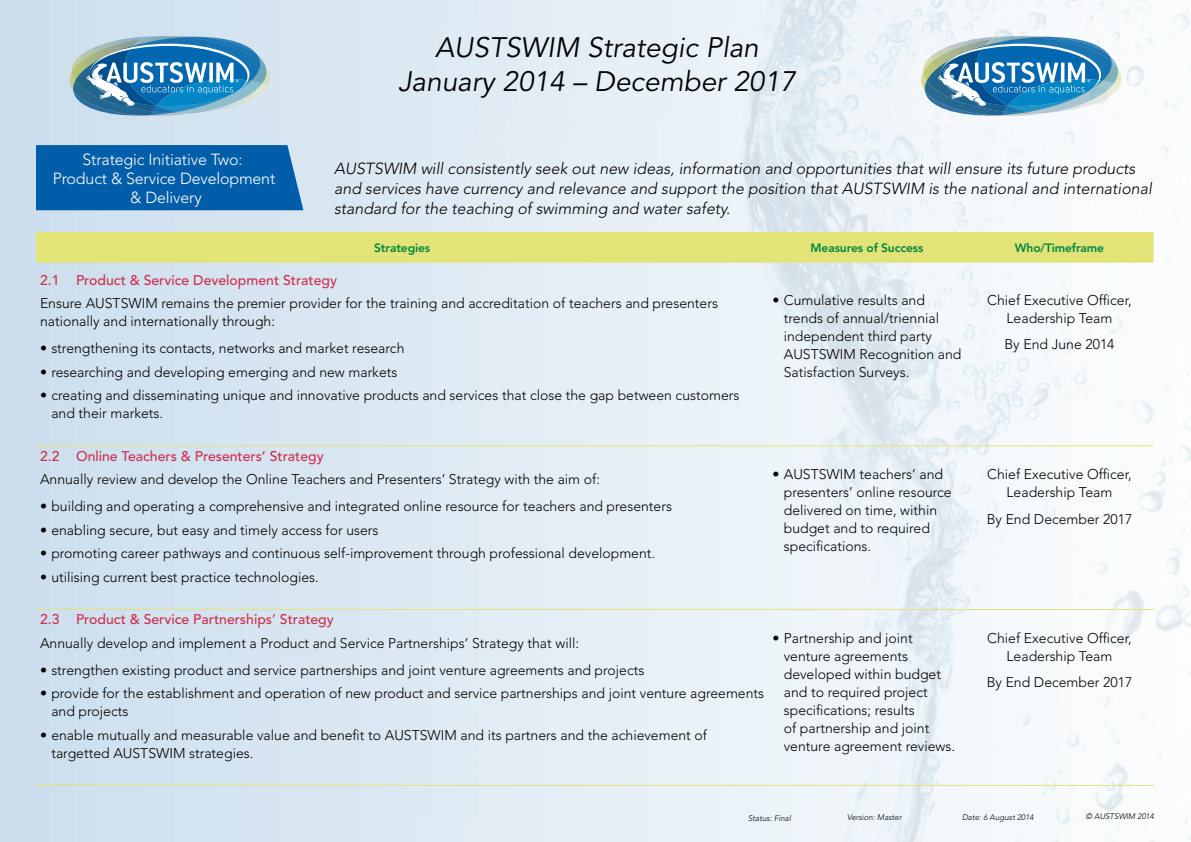
<style>
.page{position:relative;width:1191px;height:842px;background:#d4e3f0}
.page>*{position:absolute;margin:0;border:0;box-sizing:border-box;transform-origin:0 0}
.t1{font:italic 28px/33.6px "Avenir";color:#000;text-align:center}
.t2{font:italic 300 16px/20px "Avenir";color:#000}
.t3{font:300 16px/19.2px "Avenir";letter-spacing:-.01em;color:#fff;text-align:center}
.t4{font:300 14px/18px "Avenir";color:#000}
.t5{font:500 14px "Avenir";color:#ce2f4d}
.t6{font:800 12px "Avenir";letter-spacing:-.01em;color:#00853f}
.t7{font:italic 300 8px "Avenir";color:#000}
</style>
<div class="page">
<img style="left:419px;top:0;width:772px;height:842px">
<svg style="left:70px;top:36px;width:200px;height:80px"></svg>
<svg style="left:921px;top:36px;width:200px;height:80px;background:#6ea6c7"></svg>
<div style="left:36px;top:145px;width:267px;height:65px;background:#005daa"></div>
<div style="left:36px;top:232px;width:1117px;height:31px;background:#e2e477"></div>
<hr style="left:36px;top:446px;width:732px;height:1px;background:#e2e477">
<hr style="left:768px;top:446px;width:197px;height:1px;background:#e2e477">
<hr style="left:965px;top:446px;width:188px;height:1px;background:#e2e477">
<hr style="left:36px;top:609px;width:732px;height:1px;background:#e2e477">
<hr style="left:768px;top:609px;width:197px;height:1px;background:#e2e477">
<hr style="left:965px;top:609px;width:188px;height:1px;background:#e2e477">
<hr style="left:36px;top:785px;width:732px;height:1px;background:#e2e477">
<hr style="left:768px;top:785px;width:197px;height:1px;background:#e2e477">
<hr style="left:965px;top:785px;width:188px;height:1px;background:#e2e477">
<p class="t3" style="left:53px;top:149px;width:224px">Strategic Initiative Two:<br>Product &amp; Service Development &amp; Delivery</p>
<h1 class="t1" style="left:398px;top:32px;width:399px">AUSTSWIM Strategic Plan<br>January 2014 – December 2017</h1>
<p class="t2" style="left:334px;top:159px;width:819px">AUSTSWIM will consistently seek out new ideas, information and opportunities that will ensure its future products and services have currency and relevance and support the position that AUSTSWIM is the national and international standard for the teaching of swimming and water safety.</p>
<p class="t6" style="left:374px;top:241px;width:58px">Strategies</p>
<p class="t6" style="left:810px;top:241px;width:114px">Measures of Success</p>
<p class="t6" style="left:1015px;top:241px;width:91px">Who/Timeframe</p>
<p class="t5" style="left:40px;top:272px;width:298px">2.1 Product &amp; Service Development Strategy</p>
<p class="t4" style="left:40px;top:295px;width:679px">Ensure AUSTSWIM remains the premier provider for the training and accreditation of teachers and presenters nationally and internationally through:</p>
<p class="t4" style="left:40px;top:339px;width:366px">• strengthening its contacts, networks and market research</p>
<p class="t4" style="left:40px;top:363px;width:359px">• researching and developing emerging and new markets</p>
<p class="t4" style="left:51px;top:386px;width:689px;text-indent:-11px">• creating and disseminating unique and innovative products and services that close the gap between customers and their markets.</p>
<p class="t4" style="left:784px;top:291px;width:179px;text-indent:-11px">• Cumulative results and trends of annual/triennial independent third party<br>AUSTSWIM Recognition and<br>Satisfaction Surveys.</p>
<p class="t4" style="left:987px;top:291px;width:146px;text-align:center">Chief Executive Officer,<br>Leadership Team</p>
<p class="t4" style="left:1004px;top:335px;width:112px">By End June 2014</p>
<p class="t5" style="left:40px;top:448px;width:285px">2.2 Online Teachers &amp; Presenters’ Strategy</p>
<p class="t4" style="left:40px;top:470px;width:561px">Annually review and develop the Online Teachers and Presenters’ Strategy with the aim of:</p>
<p class="t4" style="left:40px;top:497px;width:633px">• building and operating a comprehensive and integrated online resource for teachers and presenters</p>
<p class="t4" style="left:40px;top:521px;width:340px">• enabling secure, but easy and timely access for users</p>
<p class="t4" style="left:40px;top:544px;width:616px">• promoting career pathways and continuous self-improvement through professional development.</p>
<p class="t4" style="left:40px;top:568px;width:280px">• utilising current best practice technologies.</p>
<p class="t4" style="left:784px;top:465px;width:169px;text-indent:-11px">• AUSTSWIM teachers’ and presenters’ online resource delivered on time, within budget and to required specifications.</p>
<p class="t4" style="left:987px;top:465px;width:146px;text-align:center">Chief Executive Officer,<br>Leadership Team</p>
<p class="t4" style="left:986px;top:510px;width:147px">By End December 2017</p>
<p class="t5" style="left:40px;top:611px;width:295px">2.3 Product &amp; Service Partnerships’ Strategy</p>
<p class="t4" style="left:40px;top:634px;width:540px">Annually develop and implement a Product and Service Partnerships’ Strategy that will:</p>
<p class="t4" style="left:40px;top:661px;width:606px">• strengthen existing product and service partnerships and joint venture agreements and projects</p>
<p class="t4" style="left:51px;top:684px;width:714px;text-indent:-11px">• provide for the establishment and operation of new product and service partnerships and joint venture agreements and projects</p>
<p class="t4" style="left:51px;top:726px;width:657px;text-indent:-11px">• enable mutually and measurable value and benefit to AUSTSWIM and its partners and the achievement of targetted AUSTSWIM strategies.</p>
<p class="t4" style="left:784px;top:629px;width:173px;text-indent:-11px">• Partnership and joint venture agreements developed within budget and to required project specifications; results<br>of partnership and joint venture agreement reviews.</p>
<p class="t4" style="left:987px;top:629px;width:146px;text-align:center">Chief Executive Officer,<br>Leadership Team</p>
<p class="t4" style="left:986px;top:674px;width:147px">By End December 2017</p>
<p class="t7" style="left:748px;top:813px;width:44px">Status: Final</p>
<p class="t7" style="left:847px;top:813px;width:56px">Version: Master</p>
<p class="t7" style="left:962px;top:812px;width:73px">Date: 6 August 2014</p>
<p class="t7" style="left:1085px;top:812px;width:70px">© AUSTSWIM 2014</p>
</div>
